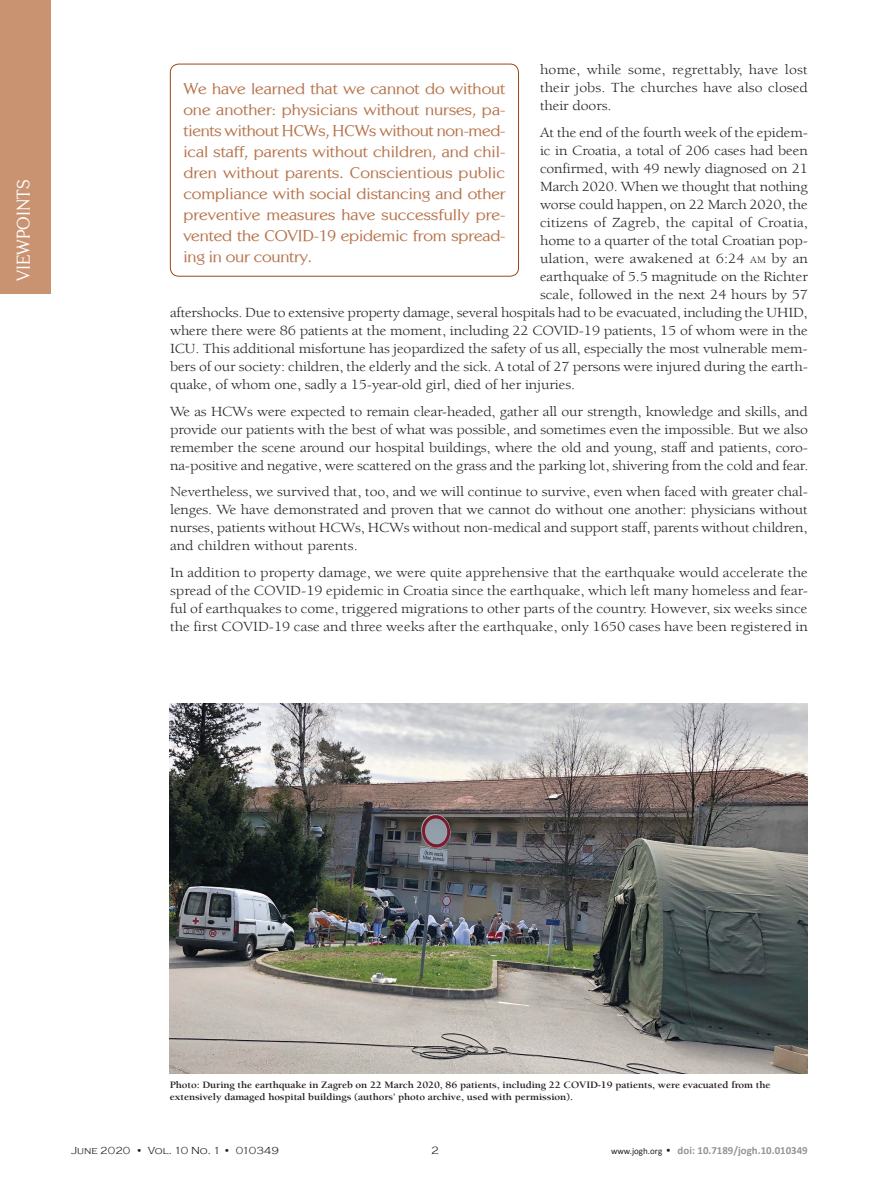
<style>
.page{position:relative;width:893px;height:1191px;background:#fff}
.page>*{position:absolute;margin:0;border:0;box-sizing:border-box;transform-origin:0 0}
.t1{font:18px "Centabel";color:#fff}
.t2{font:15.6px/21px "Centabel";letter-spacing:-.015em;color:#b67249;text-align:justify;scale:1.11 1}
.t3{font:14.25px/18px "Berkeley Std";letter-spacing:-.01em;color:#231f20;text-align:justify;scale:1.11 1}
.t4{font:700 10.95px "Calibri";color:#939598}
.t5{font:300 10.95px "Copperplate Gothic";color:#231f20}
.t6{font:300 10.5px "Copperplate Gothic";color:#231f20}
.t7{font:700 10.05px/12px "Berkeley Std";letter-spacing:-.01em;color:#231f20;scale:1.11 1}
.s1{font-size:10.05px}
.s2{font-weight:400;font-size:9px;color:#231f20}
.s3{font-family:"Copperplate Gothic";font-weight:300;color:#231f20}
</style>
<div class="page">
<div style="left:0;top:0;width:51px;height:293px;background:#c99270"></div>
<img style="left:170px;top:704px;width:638px;height:369px">
<div style="left:170px;top:64px;width:349px;height:212px;border:1px solid #9d4718;border-radius:9px"></div>
<p class="t1" style="left:13px;top:281px;width:103px;rotate:-90deg">VIEWPOINTS</p>
<p class="t3" style="left:540px;top:61px;width:243px">home, while some, regrettably, have lost their jobs. The churches have also closed their doors.</p>
<p class="t3" style="left:540px;top:124px;width:243px">At the end of the fourth week of the epidem-</p>
<p class="t3" style="left:540px;top:142px;width:243px">ic in Croatia, a total of 206 cases had been</p>
<p class="t3" style="left:540px;top:160px;width:243px">confirmed, with 49 newly diagnosed on 21</p>
<p class="t3" style="left:540px;top:178px;width:243px">March 2020. When we thought that nothing</p>
<p class="t3" style="left:540px;top:196px;width:243px">worse could happen, on 22 March 2020, the</p>
<p class="t3" style="left:540px;top:214px;width:243px">citizens of Zagreb, the capital of Croatia,</p>
<p class="t3" style="left:540px;top:232px;width:243px">home to a quarter of the total Croatian pop-</p>
<p class="t3" style="left:540px;top:250px;width:243px">ulation, were awakened at 6:24 <span class="s1">am</span> by an</p>
<p class="t3" style="left:540px;top:268px;width:243px">earthquake of 5.5 magnitude on the Richter</p>
<p class="t3" style="left:540px;top:286px;width:243px">scale, followed in the next 24 hours by 57</p>
<p class="t3" style="left:170px;top:304px;width:576px">aftershocks. Due to extensive property damage, several hospitals had to be evacuated, including the UHID,</p>
<p class="t3" style="left:170px;top:322px;width:576px">where there were 86 patients at the moment, including 22 COVID-19 patients, 15 of whom were in the</p>
<p class="t3" style="left:170px;top:340px;width:576px">ICU. This additional misfortune has jeopardized the safety of us all, especially the most vulnerable mem-</p>
<p class="t3" style="left:170px;top:358px;width:576px">bers of our society: children, the elderly and the sick. A total of 27 persons were injured during the earth-</p>
<p class="t3" style="left:170px;top:376px;width:366px">quake, of whom one, sadly a 15-year-old girl, died of her injuries.</p>
<p class="t3" style="left:170px;top:402px;width:577px">We as HCWs were expected to remain clear-headed, gather all our strength, knowledge and skills, and provide our patients with the best of what was possible, and sometimes even the impossible. But we also remember the scene around our hospital buildings, where the old and young, staff and patients, coro&shy;na-positive and negative, were scattered on the grass and the parking lot, shivering from the cold and fear.</p>
<p class="t3" style="left:170px;top:483px;width:576px">Nevertheless, we survived that, too, and we will continue to survive, even when faced with greater chal&shy;lenges. We have demonstrated and proven that we cannot do without one another: physicians without nurses, patients without HCWs, HCWs without non-medical and support staff, parents without children, and children without parents.</p>
<p class="t3" style="left:170px;top:563px;width:576px">In addition to property damage, we were quite apprehensive that the earthquake would accelerate the spread of the COVID-19 epidemic in Croatia since the earthquake, which left many homeless and fear&shy;ful of earthquakes to come, triggered migrations to other parts of the country. However, six weeks since the first COVID-19 case and three weeks after the earthquake, only 1650 cases have been registered in</p>
<p class="t2" style="left:183px;top:78px;width:292px">We have learned that we cannot do without one another: physicians without nurses, pa&shy;tients without HCWs, HCWs without non-med&shy;ical staff, parents without children, and chil&shy;dren without parents. Conscientious public compliance with social distancing and other preventive measures have successfully pre&shy;vented the COVID-19 epidemic from spread&shy;ing in our country.</p>
<p class="t7" style="left:170px;top:1078px;width:543px">Photo: During the earthquake in Zagreb on 22 March 2020, 86 patients, including 22 COVID-19 patients, were evacuated from the extensively damaged hospital buildings (authors’ photo archive, used with permission).</p>
<p class="t6" style="left:71px;top:1144px;width:210px">June 2020 • Vol. 10 No. 1 • 010349</p>
<p class="t5" style="left:431px;top:1144px;width:9px">2</p>
<p class="t4" style="left:611px;top:1142px;width:198px"><span class="s2">www.jogh.org</span> <span class="s3">•</span> doi: 10.7189/jogh.10.010349</p>
</div>
